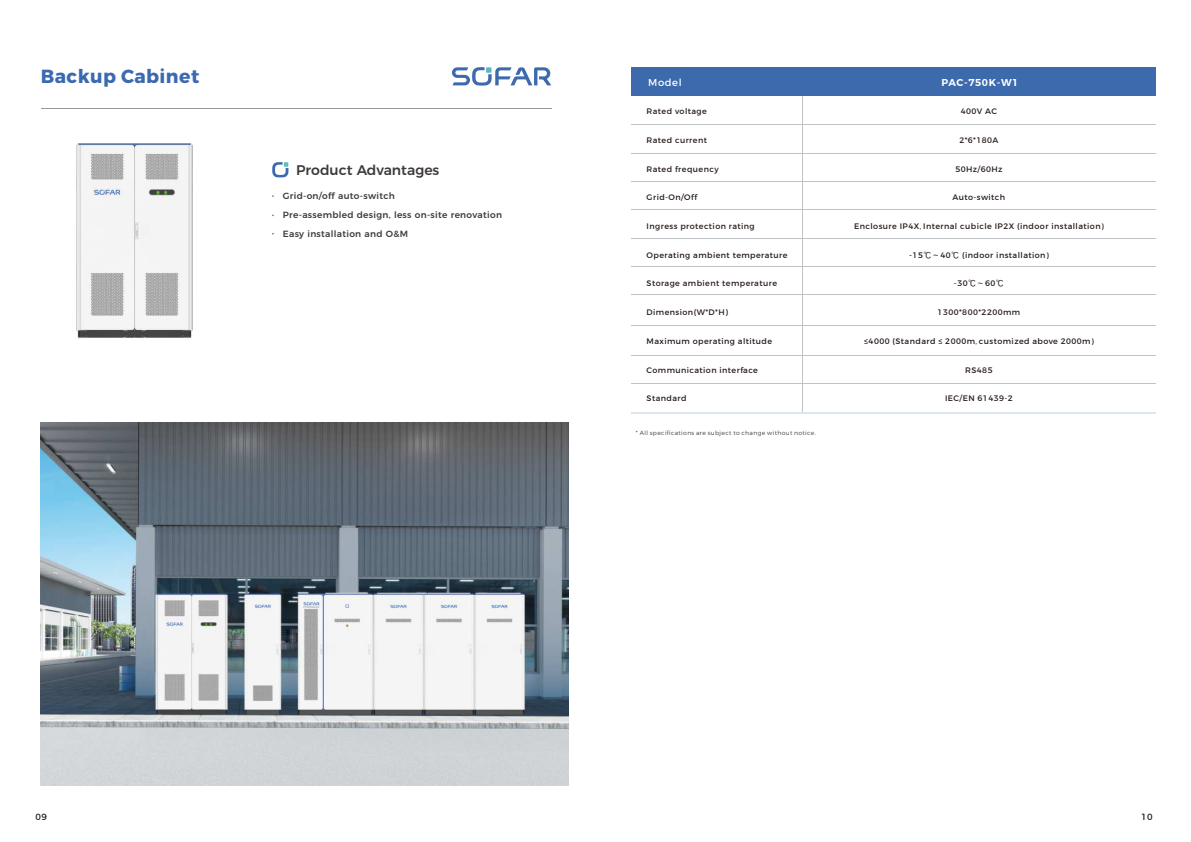
<style>
.page{position:relative;width:1191px;height:842px;background:#fff}
.page>*{position:absolute;margin:0;border:0;box-sizing:border-box;transform-origin:0 0}
.t1{font:700 19px "Montserrat";letter-spacing:.025em;color:#3c6ab0}
.t2{font:500 14px "Montserrat";color:#3e3a39}
.t3{font:600 10px "Montserrat";letter-spacing:.06em;color:#fff}
.t4{font:10px "Montserrat";letter-spacing:.06em;color:#fff}
.t5{font:500 9px/19px "Montserrat";letter-spacing:.03em;color:#3e3a39}
.t6{font:9px "Montserrat";color:#231815}
.t7{font:8px "Montserrat";letter-spacing:.055em;color:#231815}
.t8{font:300 6px "Montserrat";letter-spacing:.06em;color:#3e3a39}
.s1{font-size:7.5px}
.s2{font-family:"FZLTHJW GB1 0"}
</style>
<div class="page">
<img style="left:40px;top:422px;width:528px;height:363px">
<svg style="left:452px;top:67px;width:99px;height:19px"></svg>
<hr style="left:41px;top:108px;width:510px;height:1px;background:#979798">
<hr style="left:802px;top:87px;width:1px;height:325px;background:#c1c2c3">
<div style="left:631px;top:67px;width:524px;height:29px;background:#3c6aac"></div>
<img style="left:76px;top:143px;width:202px;height:196px">
<hr style="left:631px;top:412px;width:524px;height:2px;background:#dbe6f1">
<hr style="left:631px;top:383px;width:524px;height:1px;background:#c1c2c3">
<hr style="left:631px;top:355px;width:524px;height:1px;background:#c1c2c3">
<hr style="left:631px;top:325px;width:524px;height:1px;background:#c1c2c3">
<hr style="left:631px;top:295px;width:524px;height:1px;background:#c1c2c3">
<hr style="left:631px;top:266px;width:524px;height:1px;background:#c1c2c3">
<hr style="left:631px;top:238px;width:524px;height:1px;background:#c1c2c3">
<hr style="left:631px;top:210px;width:524px;height:1px;background:#c1c2c3">
<hr style="left:631px;top:181px;width:524px;height:1px;background:#c1c2c3">
<hr style="left:631px;top:153px;width:524px;height:1px;background:#c1c2c3">
<hr style="left:631px;top:125px;width:524px;height:1px;background:#c1c2c3">
<svg style="left:272px;top:162px;width:16px;height:15px"></svg>
<h1 class="t1" style="left:41px;top:68px;width:160px">Backup Cabinet</h1>
<h2 class="t2" style="left:296px;top:164px;width:145px">Product Advantages</h2>
<p class="t5" style="left:283px;top:187px;width:221px">Grid-on/off auto-switch<br>Pre-assembled design, less on-site renovation<br>Easy installation and O&amp;M</p>
<p class="t4" style="left:648px;top:78px;width:35px">Model</p>
<p class="t7" style="left:646px;top:108px;width:62px">Rated voltage</p>
<p class="t7" style="left:646px;top:136px;width:62px">Rated current</p>
<p class="t7" style="left:646px;top:165px;width:73px">Rated frequency</p>
<p class="t7" style="left:646px;top:194px;width:52px">Grid-On/Off</p>
<p class="t7" style="left:646px;top:222px;width:110px">Ingress protection rating</p>
<p class="t7" style="left:646px;top:251px;width:142px">Operating ambient temperature</p>
<p class="t7" style="left:646px;top:280px;width:132px">Storage ambient temperature</p>
<p class="t7" style="left:646px;top:309px;width:83px">Dimension(W*D*H)</p>
<p class="t7" style="left:646px;top:337px;width:127px">Maximum operating altitude</p>
<p class="t7" style="left:646px;top:366px;width:113px">Communication interface</p>
<p class="t7" style="left:646px;top:395px;width:41px">Standard</p>
<p class="t8" style="left:636px;top:431px;width:181px">* All specifications are subject to change without notice.</p>
<p class="t3" style="left:941px;top:78px;width:78px">PAC-750K-W1</p>
<p class="t7" style="left:960px;top:108px;width:38px">400V AC</p>
<p class="t7" style="left:959px;top:136px;width:41px">2*6*180A</p>
<p class="t7" style="left:955px;top:165px;width:49px">50Hz/60Hz</p>
<p class="t7" style="left:952px;top:194px;width:54px">Auto-switch</p>
<p class="t7" style="left:854px;top:222px;width:251px">Enclosure IP4X<span class="s1">,</span> Internal cubicle IP2X (indoor installation<span class="s1">)</span></p>
<p class="t7" style="left:909px;top:251px;width:141px">-15<span class="s2">℃～</span>40<span class="s2">℃</span> (indoor installation<span class="s1">)</span></p>
<p class="t7" style="left:954px;top:280px;width:51px">-30<span class="s2">℃～</span>60<span class="s2">℃</span></p>
<p class="t7" style="left:937px;top:309px;width:84px">1300*800*2200mm</p>
<p class="t7" style="left:864px;top:337px;width:231px">≤4000 (Standard ≤ 2000m<span class="s1">,</span> customized above 2000m<span class="s1">)</span></p>
<p class="t7" style="left:965px;top:366px;width:29px">RS485</p>
<p class="t7" style="left:945px;top:395px;width:69px">IEC/EN 61439-2</p>
<p class="t6" style="left:35px;top:812px;width:13px">09</p>
<p class="t6" style="left:1141px;top:812px;width:13px">10</p>
</div>
